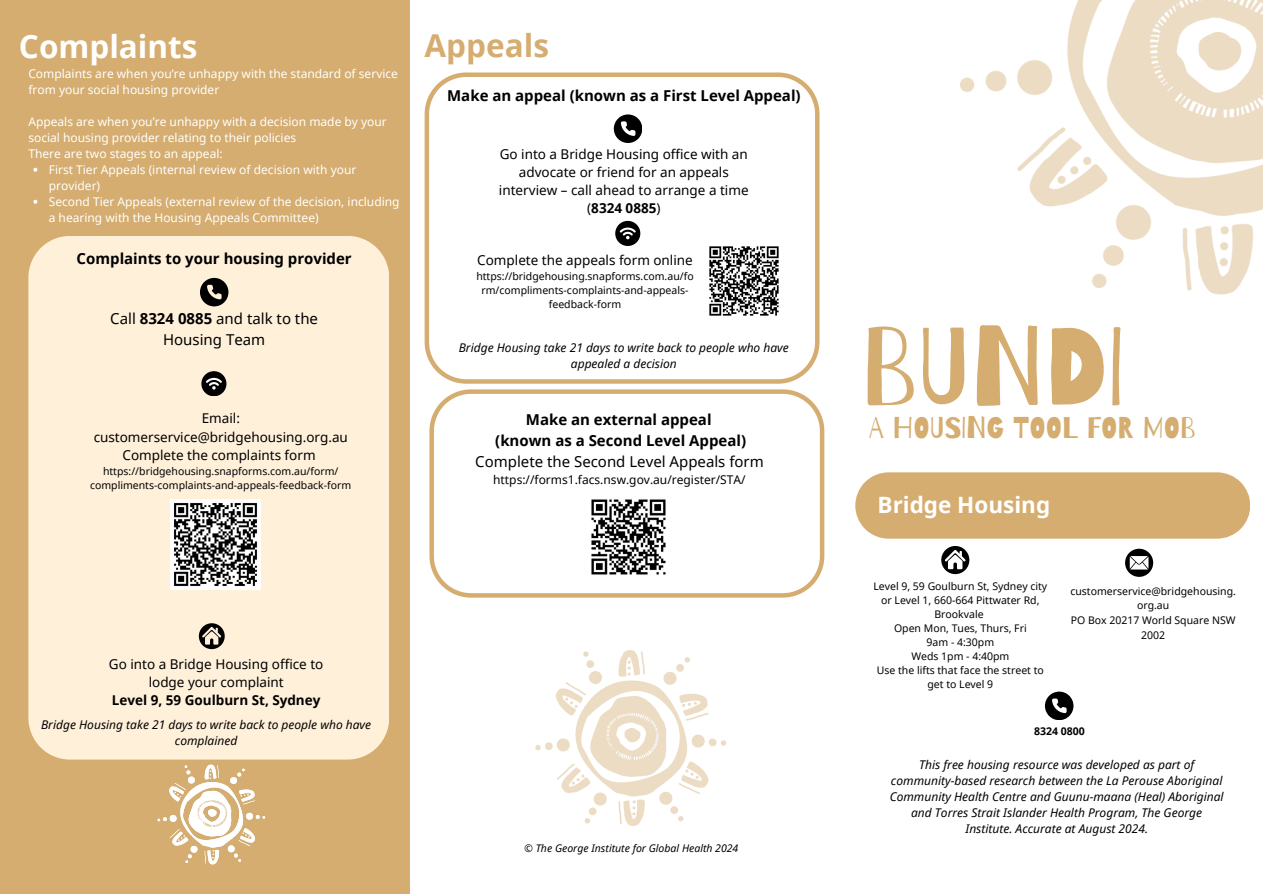
<style>
.page{position:relative;width:1263px;height:894px;background:#fff}
.page>*{position:absolute;margin:0;border:0;box-sizing:border-box;transform-origin:0 0}
.t1{font:109.5px "Barrio";color:#d5ad70}
.t2{font:700 31.5px "Noto Sans";color:#fff}
.t3{font:700 31.5px "Noto Sans";color:#d5ad70}
.t4{font:30px "Barrio";color:#d5ad70}
.t5{font:700 22.5px "Noto Sans";color:#fff}
.t6{font:700 15px/20.2px "Noto Sans";color:#000;text-align:center}
.t7{font:15px/20.2px "Noto Sans";color:#000;text-align:center}
.t8{font:13.5px/18px "Noto Sans";color:#000;text-align:center}
.t9{font:700 13.5px "Noto Sans";color:#000}
.t10{font:12px/16px "Noto Sans";color:#fff}
.t11{font:italic 12px/15.8px "Noto Sans";color:#000;text-align:center}
.t12{font:12px "Noto Sans";color:#000}
.t13{font:10.5px/14px "Noto Sans";color:#000;text-align:center}
.t14{font:italic 10.5px "Noto Sans";color:#000}
.t15{font:700 10.5px "Noto Sans";color:#000}
.s1{font-weight:700}
</style>
<div class="page">
<div style="left:0;top:0;width:409px;height:893px;background:#d5ad70"></div>
<div style="left:855px;top:472px;width:395px;height:66px;background:#d5ad70"></div>
<div style="left:28px;top:236px;width:361px;height:523px;background:#fff0da"></div>
<svg style="left:429px;top:389px;width:395px;height:208px"></svg>
<img style="left:535px;top:650px;width:191px;height:176px">
<img style="left:960px;top:0;width:303px;height:295px">
<svg style="left:200px;top:278px;width:28px;height:28px"></svg>
<svg style="left:201px;top:371px;width:25px;height:25px"></svg>
<svg style="left:199px;top:623px;width:26px;height:26px"></svg>
<img style="left:170px;top:499px;width:90px;height:90px">
<svg style="left:425px;top:72px;width:394px;height:311px"></svg>
<svg style="left:614px;top:114px;width:28px;height:28px"></svg>
<svg style="left:615px;top:221px;width:25px;height:24px"></svg>
<img style="left:706px;top:243px;width:76px;height:76px">
<img style="left:587px;top:496px;width:83px;height:82px">
<img style="left:144px;top:749px;width:136px;height:116px">
<svg style="left:33px;top:168px;width:4px;height:4px"></svg>
<svg style="left:33px;top:200px;width:4px;height:4px"></svg>
<svg style="left:941px;top:546px;width:28px;height:28px"></svg>
<svg style="left:1045px;top:691px;width:28px;height:28px"></svg>
<svg style="left:1125px;top:548px;width:28px;height:28px"></svg>
<p class="t2" style="left:19px;top:24px;width:180px">Complaints</p>
<p class="t10" style="left:28px;top:65px;width:371px">Complaints are when you’re unhappy with the standard of service from your social housing provider</p>
<h5 class="t10" style="left:28px;top:113px;width:360px">Appeals are when you’re unhappy with a decision made by your social housing provider relating to their policies</h5>
<p class="t10" style="left:28px;top:145px;width:196px">There are two stages to an appeal:</p>
<p class="t10" style="left:49px;top:161px;width:309px">First Tier Appeals (internal review of decision with your provider)</p>
<p class="t10" style="left:49px;top:193px;width:352px">Second Tier Appeals (external review of the decision, including a hearing with the Housing Appeals Committee)</p>
<p class="t6" style="left:77px;top:248px;width:277px">Complaints to your housing provider</p>
<p class="t7" style="left:110px;top:308px;width:209px">Call <span class="s1">8324 0885</span> and talk to the<br>Housing Team</p>
<p class="t8" style="left:94px;top:409px;width:256px">Email: customerservice@bridgehousing.org.au</p>
<p class="t8" style="left:123px;top:445px;width:195px">Complete the complaints form</p>
<p class="t13" style="left:90px;top:464px;width:263px">https://bridgehousing.snapforms.com.au/form/ compliments-complaints-and-appeals-feedback-form</p>
<h3 class="t3" style="left:425px;top:23px;width:126px">Appeals</h3>
<p class="t6" style="left:447px;top:85px;width:355px">Make an appeal (known as a First Level Appeal)</p>
<p class="t8" style="left:499px;top:144px;width:251px">Go into a Bridge Housing office with an advocate or friend for an appeals interview – call ahead to arrange a time (<span class="s1">8324 0885</span>)</p>
<p class="t8" style="left:477px;top:250px;width:217px">Complete the appeals form online</p>
<p class="t13" style="left:476px;top:268px;width:219px">https://bridgehousing.snapforms.com.au/fo rm/compliments-complaints-and-appeals&shy;feedback-form</p>
<p class="t11" style="left:459px;top:339px;width:332px">Bridge Housing take 21 days to write back to people who have appealed a decision</p>
<h5 class="t6" style="left:495px;top:409px;width:252px">Make an external appeal<br>(known as a Second Level Appeal)</h5>
<p class="t7" style="left:475px;top:451px;width:290px">Complete the Second Level Appeals form</p>
<p class="t12" style="left:493px;top:471px;width:254px">https://forms1.facs.nsw.gov.au/register/STA/</p>
<p class="t8" style="left:109px;top:654px;width:216px">Go into a Bridge Housing office to lodge your complaint</p>
<p class="t9" style="left:112px;top:690px;width:210px">Level 9, 59 Goulburn St, Sydney</p>
<p class="t11" style="left:41px;top:716px;width:332px">Bridge Housing take 21 days to write back to people who have complained</p>
<p class="t14" style="left:524px;top:840px;width:216px">© The George Institute for Global Health 2024</p>
<p class="t1" style="left:861px;top:308px;width:265px">BUNDI</p>
<p class="t4" style="left:869px;top:411px;width:328px">A HOUSING TOOL FOR MOB</p>
<p class="t5" style="left:877px;top:489px;width:174px">Bridge Housing</p>
<p class="t13" style="left:873px;top:578px;width:175px">Level 9, 59 Goulburn St, Sydney city or Level 1, 660-664 Pittwater Rd,<br>Brookvale</p>
<p class="t13" style="left:894px;top:620px;width:134px">Open Mon, Tues, Thurs, Fri</p>
<h1 class="t13" style="left:927px;top:634px;width:69px">9am - 4:30pm</h1>
<h2 class="t13" style="left:911px;top:648px;width:100px">Weds 1pm - 4:40pm</h2>
<h4 class="t13" style="left:877px;top:662px;width:169px">Use the lifts that face the street to get to Level 9</h4>
<p class="t15" style="left:1034px;top:724px;width:52px">8324 0800</p>
<p class="t13" style="left:1070px;top:583px;width:167px;line-height:14.7px">customerservice@bridgehousing. org.au</p>
<p class="t13" style="left:1071px;top:612px;width:166px;line-height:14.7px">PO Box 20217 World Square NSW<br>2002</p>
<p class="t11" style="left:919px;top:756px;width:277px">This free housing resource was developed as part of</p>
<p class="t11" style="left:891px;top:772px;width:333px">community-based research between the La Perouse Aboriginal</p>
<p class="t11" style="left:890px;top:788px;width:336px">Community Health Centre and Guunu-maana (Heal) Aboriginal</p>
<p class="t11" style="left:911px;top:804px;width:293px">and Torres Strait Islander Health Program, The George</p>
<p class="t11" style="left:965px;top:820px;width:184px">Institute. Accurate at August 2024.</p>
</div>
